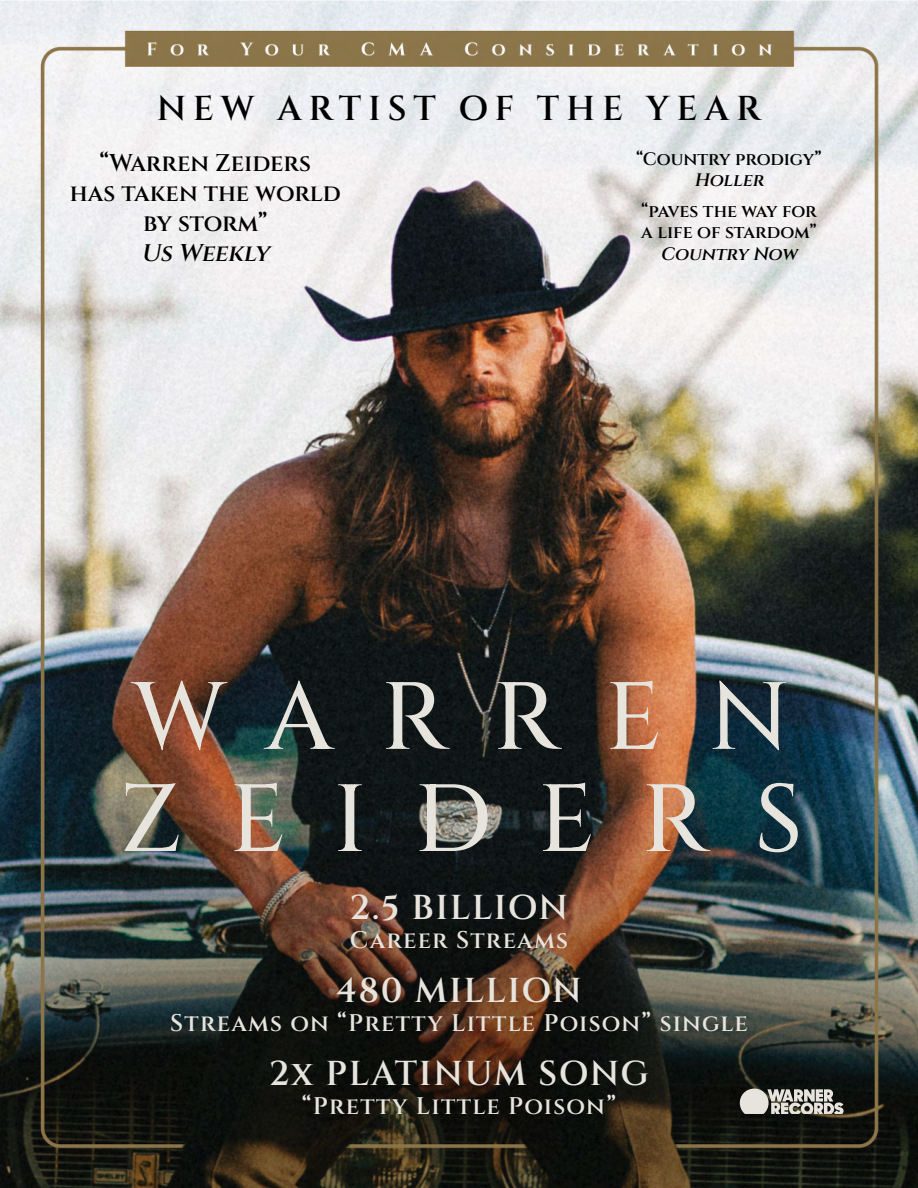
<style>
.page{position:relative;width:918px;height:1188px;background:#fff}
.page>*{position:absolute;margin:0;border:0;box-sizing:border-box;transform-origin:0 0}
.t1{font:600 34.5px "Cinzel";letter-spacing:.045em;color:#e7e4dd}
.t2{font:600 34.5px "Cinzel";letter-spacing:.2em;color:#000}
.t3{font:600 24px "Cinzel";letter-spacing:.05em;color:#e7e4dd}
.t4{font:600 24px/30px "Cinzel";letter-spacing:-.005em;color:#000;text-align:center}
.t5{font:italic 600 24px "Cinzel";color:#000}
.t6{font:600 18px/21.6px "Cinzel";letter-spacing:-.005em;color:#000}
.t7{font:italic 600 18px "Cinzel";color:#000}
</style>
<div class="page">
<img style="left:0;top:0;width:918px;height:1188px">
<img style="left:125px;top:782px;width:673px;height:70px">
<svg style="left:131px;top:680px;width:655px;height:70px"></svg>
<svg style="left:740px;top:1089px;width:104px;height:25px"></svg>
<h1 class="t2" style="left:157px;top:86px;width:606px">NEW ARTIST OF THE YEAR</h1>
<p class="t6" style="left:636px;top:148px;width:187px">“Country prodigy”</p>
<p class="t7" style="left:694px;top:169px;width:75px">Holler</p>
<p class="t6" style="left:641px;top:200px;width:177px">“paves the way for a life of stardom”</p>
<p class="t7" style="left:661px;top:242px;width:142px">Country Now</p>
<p class="t4" style="left:70px;top:148px;width:272px">“Warren Zeiders<br>has taken the world by storm”</p>
<p class="t5" style="left:141px;top:237px;width:136px">Us Weekly</p>
<h1 class="t1" style="left:350px;top:886px;width:220px">2.5 BILLION</h1>
<p class="t3" style="left:350px;top:925px;width:220px">Career Streams</p>
<h1 class="t1" style="left:336px;top:969px;width:247px">480 MILLION</h1>
<p class="t3" style="left:170px;top:1008px;width:579px">Streams on “Pretty Little Poison” single</p>
<h1 class="t1" style="left:269px;top:1052px;width:381px">2x PLATINUM SONG</h1>
<p class="t3" style="left:302px;top:1091px;width:316px">“Pretty Little Poison”</p>
</div>
